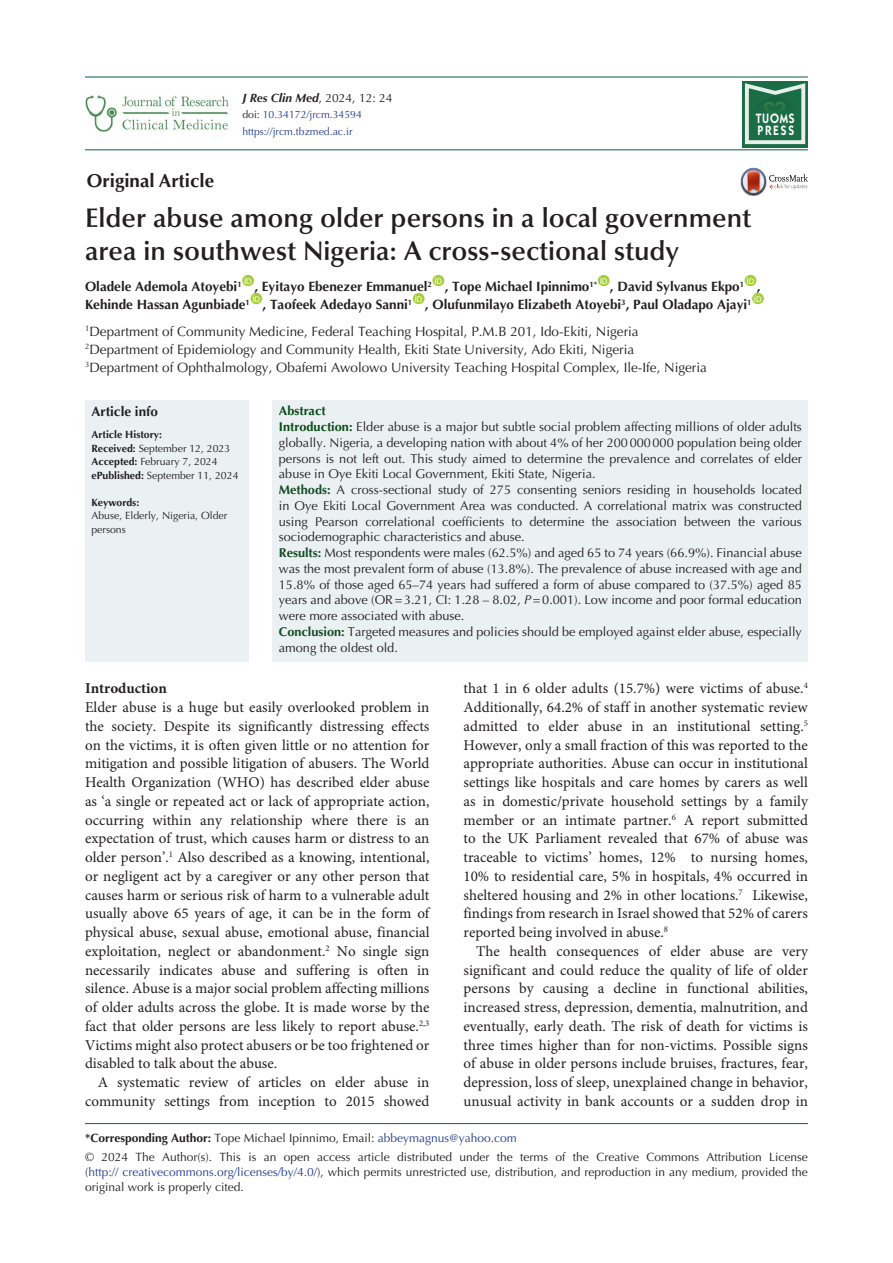
<style>
.page{position:relative;width:893px;height:1263px;background:#fff}
.page>*{position:absolute;margin:0;border:0;box-sizing:border-box;transform-origin:0 0}
.t1{font:600 27px/33px "Optima LT Std";color:#231f20}
.t2{font:700 18.75px "Optima LT Std";color:#231f20}
.t3{font:15px/18.8px "Minion Pro";color:#231f20;text-align:justify}
.t4{font:700 15px "Minion Pro";color:#231f20}
.t5{font:600 13.65px/12px "ITC Kabel Std";letter-spacing:.11em;color:#fff;scale:.85 1}
.t6{font:13.5px "Optima LT Std";color:#231f20}
.t7{font:700 13.5px "Optima LT Std";color:#231f20}
.t8{font:12.75px/15.8px "Optima LT Std";color:#231f20;text-align:justify}
.t9{font:700 12.75px "Optima LT Std";color:#054b14}
.corresponding{font:12px/15px "Optima LT Std";color:#231f20;text-align:justify}
.t10{font:italic 700 12px "Optima LT Std";color:#231f20}
.t11{font:10.5px/13.5px "Optima LT Std";color:#231f20}
.t12{font:10.5px "Optima LT Std";color:#253f8e}
.t13{font:700 10.5px "Optima LT Std";color:#231f20}
.t14{font:7.8px "Arial";color:#fff}
.s1{font-weight:400;font-style:normal}
.s2{color:#231f20}
.s3{font-weight:700}
.s4{font-weight:700;color:#054b14}
.s5{font-weight:700;color:#144b23}
.s6{font-style:italic}
.s7{color:#253f8e}
</style>
<div class="page">
<hr style="left:85px;top:149px;width:723px;height:1px;background:#1e7252">
<hr style="left:85px;top:76px;width:723px;height:2px;background:#1e7252">
<div style="left:242px;top:275px;width:12px;height:11px;background:#a6ce39;border-radius:50%"></div>
<div style="left:432px;top:275px;width:12px;height:11px;background:#a6ce39;border-radius:50%"></div>
<div style="left:598px;top:275px;width:12px;height:11px;background:#a6ce39;border-radius:50%"></div>
<div style="left:745px;top:275px;width:11px;height:11px;background:#a6ce39;border-radius:50%"></div>
<div style="left:250px;top:293px;width:12px;height:11px;background:#a6ce39;border-radius:50%"></div>
<div style="left:413px;top:293px;width:12px;height:11px;background:#a6ce39;border-radius:50%"></div>
<div style="left:752px;top:293px;width:12px;height:11px;background:#a6ce39;border-radius:50%"></div>
<svg style="left:741px;top:168px;width:67px;height:27px"></svg>
<hr style="left:85px;top:1123px;width:723px;height:1px;background:#1e7252">
<img style="left:85px;top:95px;width:144px;height:38px">
<div style="left:742px;top:81px;width:66px;height:66px;background:linear-gradient(to right,#1c6e47,#1b6d46)"></div>
<svg style="left:745px;top:83px;width:60px;height:61px;background:#4b8b6c"></svg>
<div style="left:85px;top:400px;width:164px;height:261px;background:#ebf0f3"></div>
<div style="left:272px;top:400px;width:536px;height:261px;background:#ebf0f3"></div>
<p class="t2" style="left:87px;top:170px;width:129px">Original Article</p>
<p class="t10" style="left:242px;top:90px;width:151px">J Res Clin Med<span class="s1">, 2024, 12: 24</span></p>
<p class="t12" style="left:242px;top:109px;width:121px"><span class="s2">doi:</span> 10.34172/jrcm.34594</p>
<p class="t12" style="left:242px;top:126px;width:112px">https://jrcm.tbzmed.ac.ir</p>
<p class="t5" style="left:756px;top:113px;width:47px">TUOMS<br>PRESS</p>
<p class="t1" style="left:85px;top:202px;width:668px">Elder abuse among older persons in a local government area in southwest Nigeria: A cross-sectional study</p>
<p class="t7" style="left:85px;top:279px;width:158px">Oladele Ademola Atoyebi<sup>1</sup></p>
<p class="t14" style="left:244px;top:275px;width:9px">ID</p>
<p class="t14" style="left:434px;top:275px;width:9px">ID</p>
<p class="t14" style="left:600px;top:275px;width:9px">ID</p>
<p class="t14" style="left:746px;top:275px;width:9px">ID</p>
<p class="t7" style="left:254px;top:279px;width:179px">, Eyitayo Ebenezer Emmanuel<sup>2</sup></p>
<p class="t7" style="left:445px;top:279px;width:154px">, Tope Michael Ipinnimo<sup>1*</sup></p>
<p class="t7" style="left:610px;top:279px;width:136px">, David Sylvanus Ekpo<sup>1</sup></p>
<p class="t7" style="left:757px;top:279px;width:5px">,</p>
<p class="t14" style="left:252px;top:293px;width:9px">ID</p>
<p class="t14" style="left:415px;top:293px;width:9px">ID</p>
<p class="t14" style="left:754px;top:293px;width:9px">ID</p>
<p class="t7" style="left:263px;top:297px;width:151px">, Taofeek Adedayo Sanni<sup>1</sup></p>
<p class="t7" style="left:425px;top:297px;width:328px">, Olufunmilayo Elizabeth Atoyebi<sup>3</sup>, Paul Oladapo Ajayi<sup>1</sup></p>
<p class="t7" style="left:85px;top:297px;width:166px">Kehinde Hassan Agunbiade<sup>1</sup></p>
<p class="t6" style="left:85px;top:323px;width:555px"><sup>1</sup>Department of Community Medicine, Federal Teaching Hospital, P.M.B 201, Ido-Ekiti, Nigeria</p>
<p class="t6" style="left:85px;top:341px;width:551px"><sup>2</sup>Department of Epidemiology and Community Health, Ekiti State University, Ado Ekiti, Nigeria</p>
<p class="t6" style="left:85px;top:359px;width:623px"><sup>3</sup>Department of Ophthalmology, Obafemi Awolowo University Teaching Hospital Complex, Ile-Ife, Nigeria</p>
<p class="t7" style="left:91px;top:404px;width:68px">Article info</p>
<p class="t13" style="left:91px;top:428px;width:72px">Article History:</p>
<p class="t11" style="left:91px;top:441px;width:140px"><span class="s3">Received:</span> September 12, 2023</p>
<p class="t11" style="left:91px;top:455px;width:128px"><span class="s3">Accepted:</span> February 7, 2024</p>
<p class="t11" style="left:91px;top:468px;width:149px"><span class="s3">ePublished:</span> September 11, 2024</p>
<p class="t13" style="left:91px;top:496px;width:49px">Keywords:</p>
<p class="t11" style="left:91px;top:509px;width:137px">Abuse, Elderly, Nigeria, Older persons</p>
<p class="t9" style="left:279px;top:404px;width:48px">Abstract</p>
<p class="t8" style="left:279px;top:419px;width:525px"><span class="s4">Introduction:</span> Elder abuse is a major but subtle social problem affecting millions of older adults globally. Nigeria, a developing nation with about 4% of her 200000000 population being older persons is not left out. This study aimed to determine the prevalence and correlates of elder abuse in Oye Ekiti Local Government, Ekiti State, Nigeria.</p>
<p class="t8" style="left:279px;top:482px;width:525px"><span class="s5">Methods:</span> A cross-sectional study of 275 consenting seniors residing in households located in Oye Ekiti Local Government Area was conducted. A correlational matrix was constructed using Pearson correlational coefficients to determine the association between the various sociodemographic characteristics and abuse.</p>
<p class="t8" style="left:279px;top:545px;width:525px"><span class="s5">Results:</span> Most respondents were males (62.5%) and aged 65 to 74 years (66.9%). Financial abuse was the most prevalent form of abuse (13.8%). The prevalence of abuse increased with age and 15.8% of those aged 65–74 years had suffered a form of abuse compared to (37.5%) aged 85 years and above (OR=3.21, CI: 1.28 – 8.02, <span class="s6">P</span>=0.001). Low income and poor formal education were more associated with abuse.</p>
<p class="t8" style="left:279px;top:624px;width:525px"><span class="s5">Conclusion:</span> Targeted measures and policies should be employed against elder abuse, especially among the oldest old.</p>
<p class="t4" style="left:85px;top:678px;width:83px">Introduction</p>
<p class="t3" style="left:85px;top:699px;width:346px">Elder abuse is a huge but easily overlooked problem in the society. Despite its significantly distressing effects on the victims, it is often given little or no attention for mitigation and possible litigation of abusers. The World Health Organization (WHO) has described elder abuse as ‘a single or repeated act or lack of appropriate action, occurring within any relationship where there is an expectation of trust, which causes harm or distress to an older person’.<sup>1</sup> Also described as a knowing, intentional, or negligent act by a caregiver or any other person that causes harm or serious risk of harm to a vulnerable adult usually above 65 years of age, it can be in the form of physical abuse, sexual abuse, emotional abuse, financial exploitation, neglect or abandonment.<sup>2</sup> No single sign necessarily indicates abuse and suffering is often in silence. Abuse is a major social problem affecting millions of older adults across the globe. It is made worse by the fact that older persons are less likely to report abuse.<sup>2,3<br></sup>Victims might also protect abusers or be too frightened or disabled to talk about the abuse.</p>
<p class="t3" style="left:85px;top:1074px;width:346px;text-align:right">A systematic review of articles on elder abuse in community settings from inception to 2015 showed</p>
<p class="t3" style="left:463px;top:680px;width:346px">that 1 in 6 older adults (15.7%) were victims of abuse.<sup>4<br></sup>Additionally, 64.2% of staff in another systematic review admitted to elder abuse in an institutional setting.<sup>5<br></sup>However, only a small fraction of this was reported to the appropriate authorities. Abuse can occur in institutional settings like hospitals and care homes by carers as well as in domestic/private household settings by a family member or an intimate partner.<sup>6</sup> A report submitted to the UK Parliament revealed that 67% of abuse was traceable to victims’ homes, 12% to nursing homes, 10% to residential care, 5% in hospitals, 4% occurred in sheltered housing and 2% in other locations.<sup>7</sup> Likewise, findings from research in Israel showed that 52% of carers reported being involved in abuse.<sup>8</sup></p>
<p class="t3" style="left:463px;top:942px;width:346px;text-indent:13px">The health consequences of elder abuse are very significant and could reduce the quality of life of older persons by causing a decline in functional abilities, increased stress, depression, dementia, malnutrition, and eventually, early death. The risk of death for victims is three times higher than for non-victims. Possible signs of abuse in older persons include bruises, fractures, fear, depression, loss of sleep, unexplained change in behavior, unusual activity in bank accounts or a sudden drop in</p>
<p class="corresponding" style="left:85px;top:1130px;width:433px"><span class="s3">*Corresponding Author:</span> Tope Michael Ipinnimo, Email: <span class="s7">abbeymagnus@yahoo.com</span></p>
<p class="corresponding" style="left:85px;top:1149px;width:724px">© 2024 The Author(s). This is an open access article distributed under the terms of the Creative Commons Attribution License (<span class="s7">http:// creativecommons.org/licenses/by/4.0/</span>), which permits unrestricted use, distribution, and reproduction in any medium, provided the original work is properly cited.</p>
</div>
